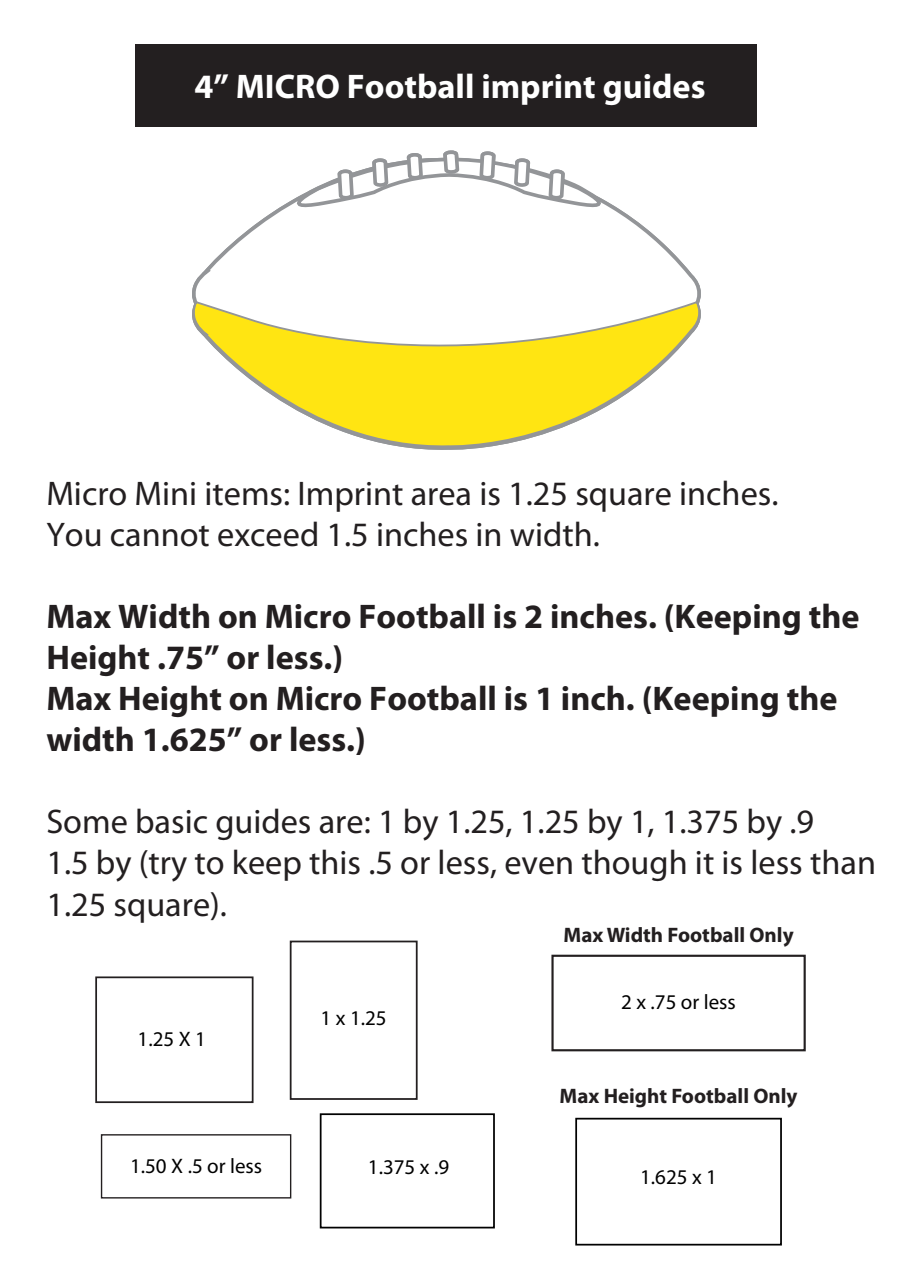
<style>
.page{position:relative;width:900px;height:1288px;background:#fff}
.page>*{position:absolute;margin:0;border:0;box-sizing:border-box;transform-origin:0 0}
.t1{font:34.3px/41.1px "Myriad Pro";color:#231f20}
.t2{font:700 34.3px/41.1px "Myriad Pro";color:#231f20}
.t3{font:700 34.3px "Myriad Pro";color:#fff}
.t4{font:21px "Myriad Pro";color:#010101}
.t5{font:700 21px "Myriad Pro";color:#231f20}
</style>
<div class="page">
<div style="left:136px;top:44px;width:621px;height:83px;background:#231f20"></div>
<div style="left:551px;top:955px;width:254px;height:96px;border:2px solid #231f20"></div>
<div style="left:95px;top:976px;width:158px;height:127px;border:2px solid #231f20"></div>
<div style="left:290px;top:941px;width:127px;height:159px;border:2px solid #231f20"></div>
<div style="left:101px;top:1134px;width:190px;height:65px;border:1px solid #231f20"></div>
<svg style="left:192px;top:213px;width:509px;height:87px"></svg>
<svg style="left:271px;top:150px;width:360px;height:67px"></svg>
<svg style="left:192px;top:300px;width:509px;height:150px"></svg>
<div style="left:320px;top:1113px;width:175px;height:115px;border:2px solid #010101"></div>
<div style="left:575px;top:1118px;width:206px;height:128px;border:2px solid #010101"></div>
<p class="t3" style="left:194px;top:64px;width:512px">4” MICRO Football imprint guides</p>
<p class="t1" style="left:46px;top:472px;width:733px">Micro Mini items: Imprint area is 1.25 square inches.<br>You cannot exceed 1.5 inches in width.</p>
<p class="t2" style="left:46px;top:595px;width:814px">Max Width on Micro Football is 2 inches. (Keeping the Height .75” or less.)<br>Max Height on Micro Football is 1 inch. (Keeping the width 1.625” or less.)</p>
<p class="t1" style="left:46px;top:801px;width:831px">Some basic guides are: 1 by 1.25, 1.25 by 1, 1.375 by .9<br>1.5 by (try to keep this .5 or less, even though it is less than<br>1.25 square).</p>
<p class="t5" style="left:563px;top:922px;width:232px">Max Width Football Only</p>
<p class="t4" style="left:138px;top:1026px;width:70px">1.25 X 1</p>
<p class="t4" style="left:130px;top:1153px;width:134px">1.50 X .5 or less</p>
<p class="t4" style="left:320px;top:1005px;width:68px">1 x 1.25</p>
<p class="t4" style="left:368px;top:1154px;width:83px">1.375 x .9</p>
<p class="t4" style="left:621px;top:989px;width:116px">2 x .75 or less</p>
<p class="t5" style="left:559px;top:1083px;width:239px">Max Height Football Only</p>
<p class="t4" style="left:640px;top:1164px;width:78px">1.625 x 1</p>
</div>
